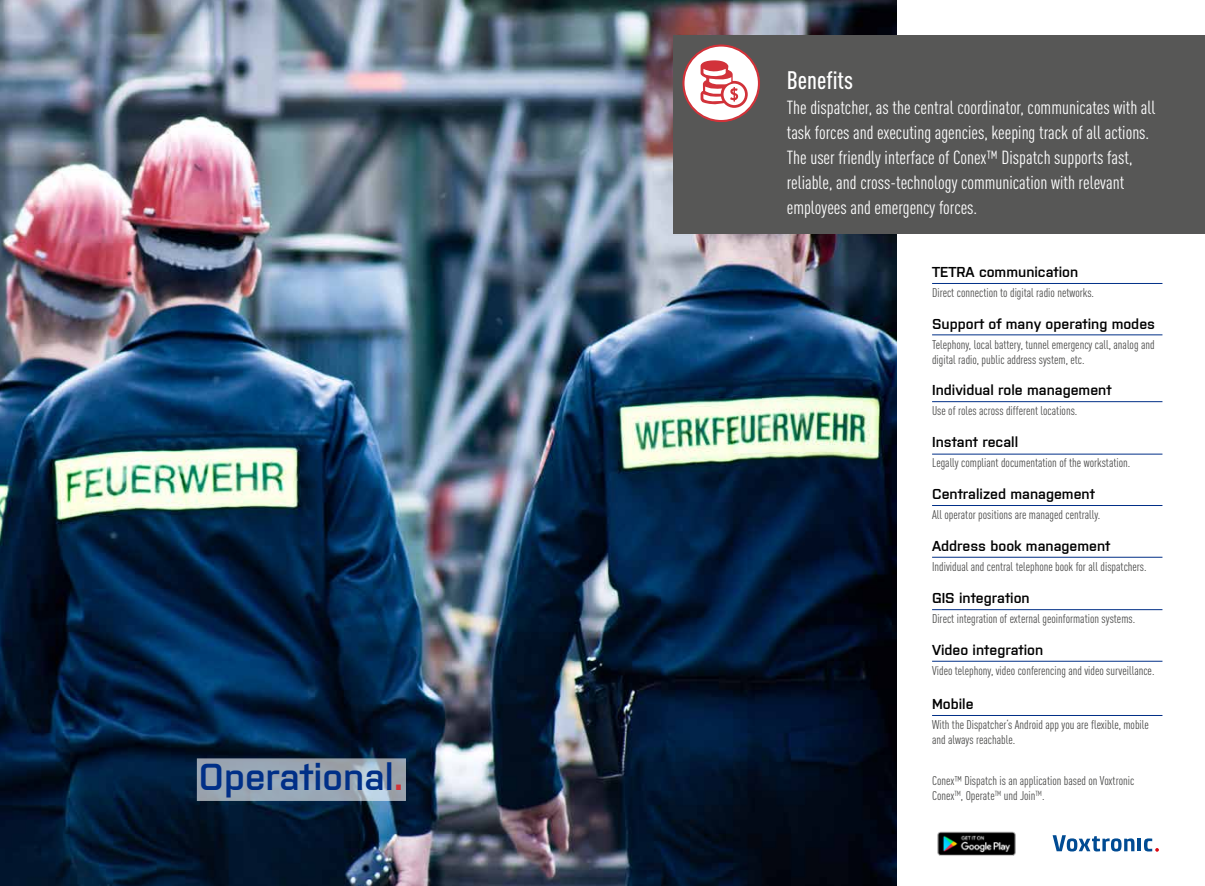
<style>
.page{position:relative;width:1205px;height:886px;background:#fff}
.page>*{position:absolute;margin:0;border:0;box-sizing:border-box;transform-origin:0 0}
.t1{font:600 37.5px "Purista";color:#002f87}
.t2{font:500 condensed 25px "DIN Pro";color:#fff}
.t3{font:condensed 18.75px/25px "DIN Pro";color:#fff}
.t4{font:600 14.38px "Purista";color:#000}
.t5{font:condensed 12.5px/15px "DIN Pro";color:#4a4a49}
.s1{color:#cf3339}
</style>
<div class="page">
<img style="left:0;top:0;width:896px;height:886px">
<div style="left:673px;top:35px;width:532px;height:199px;background:#575756"></div>
<svg style="left:682px;top:44px;width:78px;height:78px"></svg>
<svg style="left:197px;top:758px;width:209px;height:43px;background:#9aa7b4"></svg>
<svg style="left:1052px;top:835px;width:82px;height:16px"></svg>
<hr style="left:1137px;top:839px;width:4px;height:12px;background:#004b93">
<svg style="left:1144px;top:838px;width:15px;height:14px"></svg>
<hr style="left:932px;top:283px;width:230px;height:1px;background:#002f87">
<hr style="left:932px;top:334px;width:230px;height:1px;background:#002f87">
<hr style="left:932px;top:401px;width:230px;height:1px;background:#002f87">
<hr style="left:932px;top:454px;width:230px;height:1px;background:#002f87">
<hr style="left:932px;top:505px;width:230px;height:1px;background:#002f87">
<hr style="left:932px;top:609px;width:230px;height:1px;background:#002f87">
<hr style="left:932px;top:557px;width:230px;height:1px;background:#002f87">
<hr style="left:932px;top:661px;width:230px;height:1px;background:#002f87">
<hr style="left:932px;top:715px;width:230px;height:1px;background:#002f87">
<img style="left:937px;top:831px;width:79px;height:25px">
<h1 class="t1" style="left:199px;top:749px;width:206px">Operational<span class="s1">.</span></h1>
<h2 class="t2" style="left:787px;top:61px;width:68px">Benefits</h2>
<p class="t3" style="left:787px;top:93px;width:370px">The dispatcher, as the central coordinator, communicates with all task forces and executing agencies, keeping track of all actions.<br>The user friendly interface of Conex™ Dispatch supports fast, reliable, and cross-technology communication with relevant employees and emergency forces.</p>
<p class="t4" style="left:932px;top:261px;width:148px">TETRA communication</p>
<p class="t5" style="left:932px;top:284px;width:164px">Direct connection to digital radio networks.</p>
<p class="t4" style="left:932px;top:313px;width:224px">Support of many operating modes</p>
<p class="t5" style="left:932px;top:336px;width:224px">Telephony, local battery, tunnel emergency call, analog and digital radio, public address system, etc.</p>
<p class="t4" style="left:932px;top:379px;width:181px">Individual role management</p>
<p class="t5" style="left:932px;top:402px;width:147px">Use of roles across different locations.</p>
<p class="t4" style="left:932px;top:431px;width:88px">Instant recall</p>
<p class="t5" style="left:932px;top:454px;width:200px">Legally compliant documentation of the workstation.</p>
<p class="t4" style="left:932px;top:483px;width:164px">Centralized management</p>
<p class="t5" style="left:932px;top:506px;width:170px">All operator positions are managed centrally.</p>
<p class="t4" style="left:932px;top:535px;width:180px">Address book management</p>
<p class="t5" style="left:932px;top:558px;width:216px">Individual and central telephone book for all dispatchers.</p>
<p class="t4" style="left:932px;top:587px;width:99px">GIS integration</p>
<p class="t5" style="left:932px;top:610px;width:205px">Direct integration of external geoinformation systems.</p>
<p class="t4" style="left:932px;top:639px;width:113px">Video integration</p>
<p class="t5" style="left:932px;top:662px;width:224px">Video telephony, video conferencing and video surveillance.</p>
<p class="t4" style="left:932px;top:693px;width:43px">Mobile</p>
<p class="t5" style="left:932px;top:716px;width:218px">With the Dispatcher‘s Android app you are flexible, mobile and always reachable.</p>
<p class="t5" style="left:932px;top:772px;width:204px">Conex™ Dispatch is an application based on Voxtronic<br>Conex<sup>TM</sup>, Operate<sup>TM</sup> und Join<sup>TM</sup>.</p>
</div>
